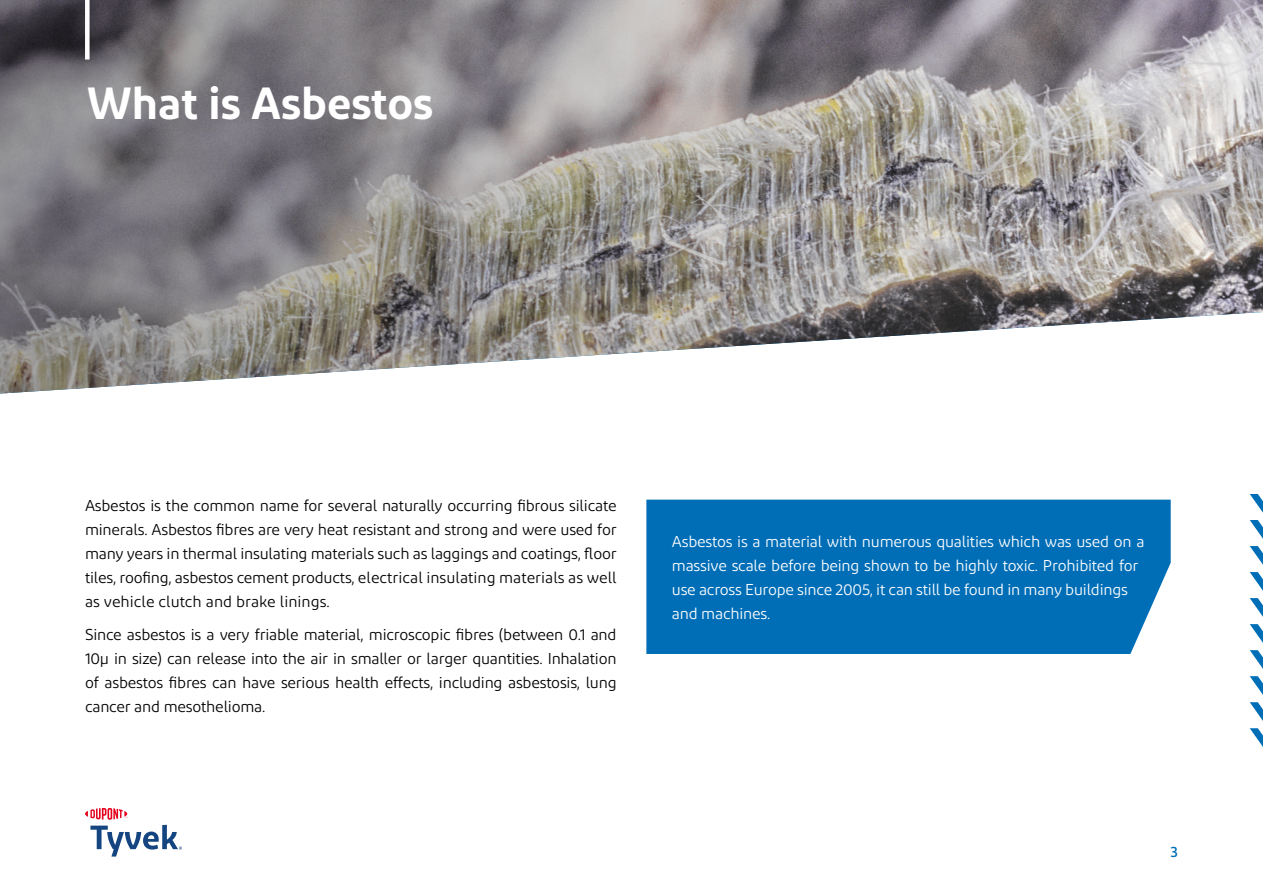
<style>
.page{position:relative;width:1263px;height:893px;background:#fff}
.page>*{position:absolute;margin:0;border:0;box-sizing:border-box;transform-origin:0 0}
.t1{font:600 45px "Diodrum";color:#fff}
.t2{font:15.75px/24px "Diodrum";letter-spacing:-.015em;color:#000;text-align:justify}
.t3{font:15.75px/24px "Diodrum";letter-spacing:-.015em;color:#fff}
.t4{font:500 15px "Diodrum";color:#006eb7}
</style>
<div class="page">
<svg style="left:0;top:0;width:1263px;height:394px;background:#9a9797"></svg>
<div style="left:85px;top:0;width:5px;height:60px;background:#fff"></div>
<div style="left:646px;top:500px;width:525px;height:154px;background:#006eb7"></div>
<svg style="left:85px;top:808px;width:97px;height:48px"></svg>
<svg style="left:1250px;top:494px;width:13px;height:253px"></svg>
<h1 class="t1" style="left:87px;top:74px;width:347px">What is Asbestos</h1>
<p class="t2" style="left:85px;top:494px;width:533px">Asbestos is the common name for several naturally occurring fibrous silicate minerals. Asbestos fibres are very heat resistant and strong and were used for many years in thermal insulating materials such as laggings and coatings, floor tiles, roofing, asbestos cement products, electrical insulating materials as well as vehicle clutch and brake linings.</p>
<p class="t2" style="left:85px;top:622px;width:533px">Since asbestos is a very friable material, microscopic fibres (between 0.1 and 10µ in size) can release into the air in smaller or larger quantities. Inhalation of asbestos fibres can have serious health effects, including asbestosis, lung cancer and mesothelioma.</p>
<p class="t3" style="left:672px;top:529px;width:474px">Asbestos is a material with numerous qualities which was used on a massive scale before being shown to be highly toxic. Prohibited for use across Europe since 2005, it can still be found in many buildings and machines.</p>
<p class="t4" style="left:1170px;top:842px;width:9px">3</p>
</div>
